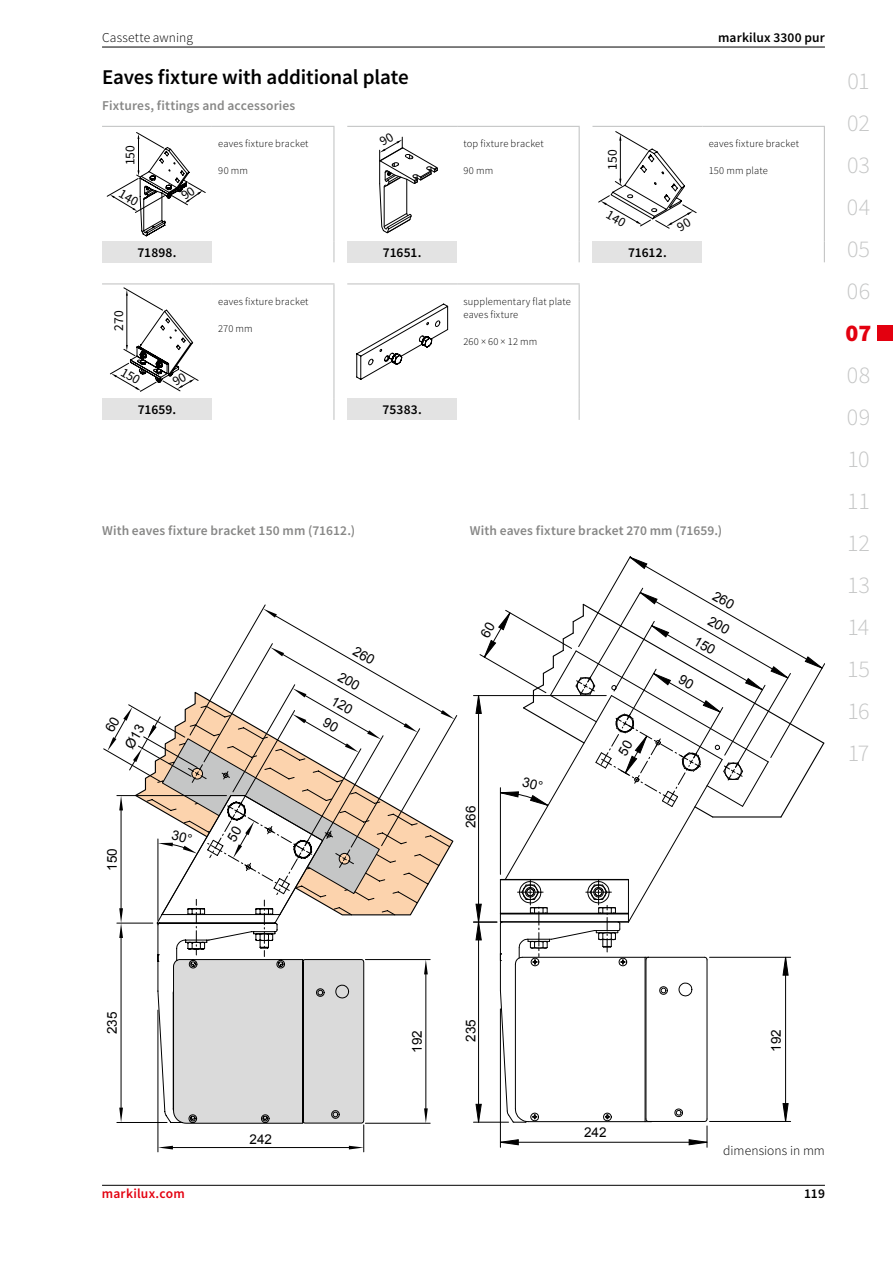
<style>
.page{position:relative;width:893px;height:1263px;background:#fff}
.page>*{position:absolute;margin:0;border:0;box-sizing:border-box;transform-origin:0 0}
.t1{font:300 24px/42px "Source Sans Pro";color:#c5c6c6;text-align:justify}
.t2{font:900 24px "Source Sans Pro";color:#e3000f}
.t3{font:600 21px "Source Sans Pro";letter-spacing:-.005em;color:#000}
.t4{font:600 13.5px "Source Sans Pro";letter-spacing:.01em;color:#878786}
.t5{font:600 13.5px "Source Sans Pro";letter-spacing:.01em;color:#000}
.t6{font:13.5px/24.3px "Arial";color:#000}
.t7{font:300 13.5px "Source Sans Pro";letter-spacing:.005em;color:#000}
.t8{font:600 13.5px "Source Sans Pro";letter-spacing:.02em;color:#e3000f}
.t9{font:13.5px "Source Sans Pro";color:#000}
.t10{font:300 10.5px/13.5px "Source Sans Pro";letter-spacing:.015em;color:#000}
</style>
<div class="page">
<div style="left:877px;top:325px;width:16px;height:16px;background:#e3000f"></div>
<hr style="left:102px;top:1185px;width:723px;height:1px;background:#000">
<hr style="left:102px;top:47px;width:723px;height:1px;background:#000">
<hr style="left:500px;top:924px;width:1px;height:66px;background:#000">
<svg style="left:603px;top:1112px;width:9px;height:9px"></svg>
<hr style="left:645px;top:957px;width:1px;height:165px;background:#000">
<hr style="left:515px;top:964px;width:1px;height:145px;background:#000">
<svg style="left:500px;top:989px;width:39px;height:134px"></svg>
<hr style="left:528px;top:1121px;width:117px;height:1px;background:#000">
<hr style="left:646px;top:960px;width:1px;height:159px;background:#000">
<hr style="left:707px;top:960px;width:1px;height:159px;background:#000">
<hr style="left:648px;top:1121px;width:56px;height:1px;background:#000">
<svg style="left:674px;top:1108px;width:9px;height:9px"></svg>
<svg style="left:659px;top:986px;width:9px;height:9px"></svg>
<svg style="left:678px;top:982px;width:15px;height:15px"></svg>
<hr style="left:500px;top:1142px;width:207px;height:1px;background:#000">
<hr style="left:500px;top:1009px;width:1px;height:138px;background:#000">
<hr style="left:785px;top:957px;width:1px;height:164px;background:#000">
<hr style="left:709px;top:1121px;width:82px;height:1px;background:#000">
<hr style="left:478px;top:922px;width:1px;height:200px;background:#000">
<hr style="left:473px;top:1122px;width:35px;height:1px;background:#000">
<svg style="left:689px;top:1118px;width:19px;height:29px"></svg>
<svg style="left:500px;top:1139px;width:19px;height:6px"></svg>
<svg style="left:782px;top:1103px;width:7px;height:18px"></svg>
<svg style="left:475px;top:1104px;width:7px;height:19px"></svg>
<div style="left:347px;top:399px;width:110px;height:21px;background:#e3e3e3"></div>
<hr style="left:347px;top:283px;width:110px;height:1px;background:#c5c6c6">
<hr style="left:457px;top:283px;width:123px;height:1px;background:#c5c6c6">
<hr style="left:579px;top:284px;width:1px;height:115px;background:#c5c6c6">
<svg style="left:579px;top:399px;width:1px;height:21px"></svg>
<svg style="left:356px;top:303px;width:93px;height:77px"></svg>
<div style="left:102px;top:241px;width:110px;height:21px;background:#e3e3e3"></div>
<hr style="left:102px;top:126px;width:110px;height:1px;background:#c5c6c6">
<hr style="left:212px;top:126px;width:122px;height:1px;background:#c5c6c6">
<hr style="left:333px;top:127px;width:1px;height:114px;background:#c5c6c6">
<svg style="left:333px;top:241px;width:1px;height:21px"></svg>
<div style="left:592px;top:241px;width:110px;height:21px;background:#e3e3e3"></div>
<hr style="left:592px;top:126px;width:110px;height:1px;background:#c5c6c6">
<hr style="left:702px;top:126px;width:123px;height:1px;background:#c5c6c6">
<hr style="left:824px;top:127px;width:1px;height:114px;background:#c5c6c6">
<svg style="left:824px;top:241px;width:1px;height:21px"></svg>
<div style="left:102px;top:399px;width:110px;height:21px;background:#e3e3e3"></div>
<hr style="left:102px;top:283px;width:110px;height:1px;background:#c5c6c6">
<hr style="left:212px;top:283px;width:122px;height:1px;background:#c5c6c6">
<hr style="left:333px;top:284px;width:1px;height:115px;background:#c5c6c6">
<svg style="left:333px;top:399px;width:1px;height:21px"></svg>
<div style="left:347px;top:241px;width:110px;height:21px;background:#e3e3e3"></div>
<hr style="left:347px;top:126px;width:110px;height:1px;background:#c5c6c6">
<hr style="left:457px;top:126px;width:123px;height:1px;background:#c5c6c6">
<hr style="left:579px;top:127px;width:1px;height:114px;background:#c5c6c6">
<svg style="left:579px;top:241px;width:1px;height:21px"></svg>
<svg style="left:103px;top:604px;width:354px;height:548px"></svg>
<svg style="left:473px;top:556px;width:352px;height:420px"></svg>
<svg style="left:106px;top:132px;width:100px;height:105px"></svg>
<svg style="left:598px;top:131px;width:99px;height:98px"></svg>
<svg style="left:110px;top:287px;width:89px;height:105px"></svg>
<svg style="left:379px;top:136px;width:59px;height:98px"></svg>
<p class="t7" style="left:102px;top:29px;width:92px">Cassette awning</p>
<p class="t5" style="left:718px;top:28px;width:108px">markilux 3300 pur</p>
<h2 class="t3" style="left:102px;top:63px;width:308px">Eaves fixture with additional plate</h2>
<p class="t4" style="left:102px;top:97px;width:195px">Fixtures, fittings and accessories</p>
<p class="t9" style="left:121px;top:165px;width:22px;rotate:-90deg">150</p>
<p class="t10" style="left:218px;top:137px;width:92px">eaves fixture bracket</p>
<p class="t10" style="left:218px;top:164px;width:31px">90 mm</p>
<p class="t5" style="left:137px;top:244px;width:40px">71898.</p>
<p class="t9" style="left:110px;top:331px;width:23px;rotate:-90deg">270</p>
<p class="t5" style="left:138px;top:401px;width:40px">71659.</p>
<p class="t10" style="left:218px;top:294px;width:92px">eaves fixture bracket</p>
<p class="t10" style="left:218px;top:321px;width:36px">270 mm</p>
<p class="t5" style="left:383px;top:244px;width:40px">71651.</p>
<p class="t5" style="left:383px;top:401px;width:41px">75383.</p>
<p class="t10" style="left:463px;top:137px;width:82px">top fixture bracket</p>
<p class="t10" style="left:463px;top:164px;width:31px">90 mm</p>
<p class="t10" style="left:463px;top:294px;width:109px">supplementary flat plate eaves fixture</p>
<p class="t10" style="left:463px;top:335px;width:75px">260 × 60 × 12 mm</p>
<p class="t9" style="left:604px;top:170px;width:22px;rotate:-90deg">150</p>
<p class="t5" style="left:628px;top:244px;width:40px">71612.</p>
<p class="t10" style="left:709px;top:137px;width:92px">eaves fixture bracket</p>
<p class="t10" style="left:709px;top:164px;width:61px">150 mm plate</p>
<p class="t4" style="left:102px;top:522px;width:255px">With eaves fixture bracket 150 mm (71612.)</p>
<p class="t4" style="left:470px;top:522px;width:254px">With eaves fixture bracket 270 mm (71659.)</p>
<p class="t6" style="left:100px;top:870px;width:24px;rotate:-90deg">150</p>
<p class="t6" style="left:338px;top:690px;width:24px;line-height:22.4px;rotate:30deg">120<br>90</p>
<p class="t6" style="left:459px;top:828px;width:24px;rotate:-90deg">266</p>
<p class="t6" style="left:725px;top:587px;width:26px;text-indent:-6px;rotate:30deg">260<br>200<br>150</p>
<h1 class="t1" style="left:847px;top:60px;width:25px">01<br>02<br>03<br>04<br>05<br>06</h1>
<h1 class="t2" style="left:846px;top:316px;width:27px">07</h1>
<h1 class="t1" style="left:847px;top:354px;width:25px">08<br>09<br>10<br>11<br>12<br>13<br>14<br>15<br>16<br>17</h1>
<p class="t6" style="left:100px;top:1034px;width:24px;rotate:-90deg">235</p>
<p class="t6" style="left:250px;top:1127px;width:24px">242</p>
<p class="t6" style="left:405px;top:1053px;width:24px;rotate:-90deg">192</p>
<p class="t6" style="left:459px;top:1042px;width:24px;rotate:-90deg">235</p>
<p class="t6" style="left:584px;top:1121px;width:24px">242</p>
<p class="t6" style="left:764px;top:1052px;width:24px;rotate:-90deg">192</p>
<p class="t7" style="left:723px;top:1142px;width:103px">dimensions in mm</p>
<p class="t8" style="left:102px;top:1185px;width:85px">markilux.com</p>
<p class="t5" style="left:804px;top:1185px;width:22px">119</p>
</div>
